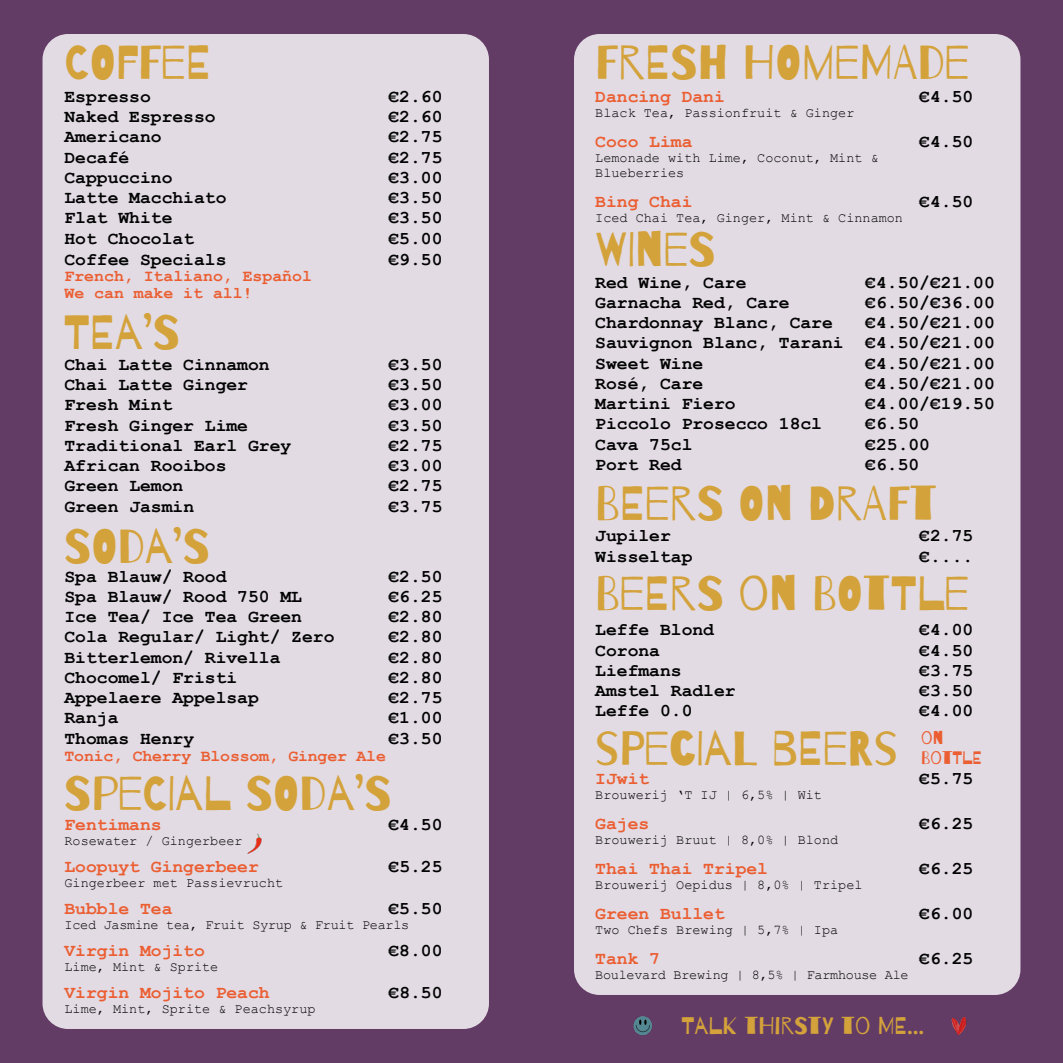
<style>
.page{position:relative;width:1063px;height:1063px;background:#633c66}
.page>*{position:absolute;margin:0;border:0;box-sizing:border-box;transform-origin:0 0}
.t1{font:48px "Barrio";color:#d4a23b}
.t2{font:24px "Barrio";letter-spacing:.03em;color:#d4a23b}
.t3{font:700 18px/20.2px "Courier New";color:#020203;text-align:justify}
.t4{font:700 18px "Courier New";color:#eb5e32}
.t5{font:700 18px "Courier New";color:#000}
.t6{font:18px/19.8px "Barrio";color:#eb5e32}
.t7{font:700 16.5px/16.5px "Courier New";color:#eb5e32}
.t8{font:13.5px/15px "Courier New";color:#020203}
.t9{font:13.5px "Courier New";letter-spacing:-.02em;color:#020203}
.s1{color:#020203}
</style>
<div class="page">
<div style="left:43px;top:34px;width:446px;height:995px;background:#e2dbe3;border-radius:26px"></div>
<img style="left:247px;top:833px;width:15px;height:21px">
<div style="left:574px;top:34px;width:446px;height:961px;background:#e2dbe3;border-radius:26px"></div>
<img style="left:633px;top:1016px;width:19px;height:20px">
<img style="left:951px;top:1016px;width:16px;height:20px">
<h1 class="t1" style="left:65px;top:37px;width:142px">COFFEE</h1>
<p class="t3" style="left:65px;top:85px;width:88px">Espresso</p>
<p class="t3" style="left:389px;top:85px;width:55px">€2.60</p>
<p class="t3" style="left:65px;top:106px;width:153px">Naked Espresso</p>
<p class="t3" style="left:389px;top:106px;width:55px">€2.60</p>
<p class="t3" style="left:65px;top:126px;width:99px">Americano</p>
<p class="t3" style="left:389px;top:126px;width:56px">€2.75</p>
<p class="t3" style="left:65px;top:146px;width:66px">Decafé</p>
<p class="t3" style="left:389px;top:146px;width:56px">€2.75</p>
<p class="t3" style="left:65px;top:166px;width:109px">Cappuccino</p>
<p class="t3" style="left:389px;top:166px;width:56px">€3.00</p>
<p class="t3" style="left:65px;top:187px;width:164px">Latte Macchiato</p>
<p class="t3" style="left:389px;top:187px;width:55px">€3.50</p>
<p class="t3" style="left:65px;top:207px;width:109px">Flat White</p>
<p class="t3" style="left:389px;top:207px;width:55px">€3.50</p>
<p class="t3" style="left:65px;top:227px;width:131px">Hot Chocolat</p>
<p class="t3" style="left:389px;top:227px;width:55px">€5.00</p>
<p class="t3" style="left:65px;top:248px;width:164px">Coffee Specials</p>
<p class="t3" style="left:389px;top:248px;width:55px">€9.50</p>
<p class="t7" style="left:65px;top:267px;width:249px">French, Italiano, Español<br>We can make it all!</p>
<h1 class="t1" style="left:64px;top:307px;width:114px">TEA’S</h1>
<p class="t3" style="left:65px;top:354px;width:207px">Chai Latte Cinnamon</p>
<p class="t3" style="left:389px;top:354px;width:55px">€3.50</p>
<p class="t3" style="left:65px;top:374px;width:185px">Chai Latte Ginger</p>
<p class="t3" style="left:389px;top:374px;width:55px">€3.50</p>
<p class="t3" style="left:65px;top:394px;width:109px">Fresh Mint</p>
<p class="t3" style="left:389px;top:394px;width:55px">€3.00</p>
<p class="t3" style="left:65px;top:414px;width:185px">Fresh Ginger Lime</p>
<p class="t3" style="left:389px;top:414px;width:55px">€3.50</p>
<p class="t3" style="left:65px;top:435px;width:228px">Traditional Earl Grey</p>
<p class="t3" style="left:389px;top:435px;width:55px">€2.75</p>
<p class="t3" style="left:65px;top:455px;width:164px">African Rooibos</p>
<p class="t3" style="left:389px;top:455px;width:55px">€3.00</p>
<p class="t3" style="left:65px;top:475px;width:120px">Green Lemon</p>
<p class="t3" style="left:389px;top:475px;width:55px">€2.75</p>
<p class="t3" style="left:65px;top:495px;width:131px">Green Jasmin</p>
<p class="t3" style="left:389px;top:495px;width:55px">€3.75</p>
<h1 class="t1" style="left:64px;top:520px;width:144px">SODA’S</h1>
<p class="t3" style="left:65px;top:565px;width:164px">Spa Blauw/ Rood</p>
<p class="t3" style="left:389px;top:565px;width:55px">€2.50</p>
<p class="t3" style="left:65px;top:585px;width:239px">Spa Blauw/ Rood 750 ML</p>
<p class="t3" style="left:389px;top:585px;width:55px">€6.25</p>
<p class="t3" style="left:65px;top:606px;width:239px">Ice Tea/ Ice Tea Green</p>
<p class="t3" style="left:389px;top:606px;width:55px">€2.80</p>
<p class="t3" style="left:65px;top:626px;width:272px">Cola Regular/ Light/ Zero</p>
<p class="t3" style="left:389px;top:626px;width:55px">€2.80</p>
<p class="t3" style="left:65px;top:646px;width:218px">Bitterlemon/ Rivella</p>
<p class="t3" style="left:389px;top:646px;width:55px">€2.80</p>
<p class="t3" style="left:65px;top:666px;width:174px">Chocomel/ Fristi</p>
<p class="t3" style="left:389px;top:666px;width:55px">€2.80</p>
<p class="t3" style="left:65px;top:687px;width:196px">Appelaere Appelsap</p>
<p class="t3" style="left:389px;top:687px;width:55px">€2.75</p>
<p class="t3" style="left:65px;top:707px;width:56px">Ranja</p>
<p class="t3" style="left:389px;top:707px;width:55px">€1.00</p>
<p class="t3" style="left:65px;top:728px;width:131px">Thomas Henry</p>
<p class="t3" style="left:389px;top:728px;width:55px">€3.50</p>
<p class="t7" style="left:65px;top:747px;width:323px">Tonic, Cherry Blossom, Ginger Ale</p>
<h1 class="t1" style="left:64px;top:768px;width:326px">SPECIAL SODA’S</h1>
<p class="t4" style="left:65px;top:814px;width:99px">Fentimans</p>
<p class="t3" style="left:389px;top:814px;width:55px">€4.50</p>
<p class="t8" style="left:65px;top:833px;width:180px">Rosewater / Gingerbeer</p>
<p class="t4" style="left:65px;top:856px;width:196px">Loopuyt Gingerbeer</p>
<p class="t3" style="left:389px;top:856px;width:55px">€5.25</p>
<p class="t8" style="left:65px;top:875px;width:220px">Gingerbeer met Passievrucht</p>
<p class="t4" style="left:65px;top:898px;width:109px">Bubble Tea</p>
<p class="t3" style="left:389px;top:898px;width:55px">€5.50</p>
<p class="t9" style="left:65px;top:917px;width:346px">Iced Jasmine tea, Fruit Syrup &amp; Fruit Pearls</p>
<p class="t4" style="left:65px;top:940px;width:142px">Virgin Mojito</p>
<p class="t3" style="left:389px;top:940px;width:55px">€8.00</p>
<p class="t8" style="left:65px;top:959px;width:155px">Lime, Mint &amp; Sprite</p>
<p class="t4" style="left:65px;top:982px;width:207px">Virgin Mojito Peach</p>
<p class="t3" style="left:389px;top:982px;width:55px">€8.50</p>
<p class="t8" style="left:65px;top:1001px;width:253px">Lime, Mint, Sprite &amp; Peachsyrup</p>
<h1 class="t1" style="left:595px;top:37px;width:376px">FRESH HOMEMADE</h1>
<p class="t4" style="left:595px;top:85px;width:131px">Dancing Dani</p>
<p class="t3" style="left:919px;top:85px;width:55px">€4.50</p>
<p class="t8" style="left:595px;top:105px;width:261px">Black Tea, Passionfruit &amp; Ginger</p>
<p class="t4" style="left:595px;top:130px;width:99px">Coco Lima</p>
<p class="t3" style="left:919px;top:130px;width:55px">€4.50</p>
<p class="t8" style="left:595px;top:150px;width:285px">Lemonade with Lime, Coconut, Mint &amp;<br>Blueberries</p>
<p class="t4" style="left:595px;top:190px;width:99px">Bing Chai</p>
<p class="t3" style="left:919px;top:190px;width:55px">€4.50</p>
<p class="t8" style="left:595px;top:210px;width:309px">Iced Chai Tea, Ginger, Mint &amp; Cinnamon</p>
<h1 class="t1" style="left:595px;top:224px;width:118px">WINES</h1>
<p class="t3" style="left:595px;top:271px;width:153px">Red Wine, Care</p>
<p class="t3" style="left:865px;top:271px;width:131px">€4.50/€21.00</p>
<p class="t3" style="left:595px;top:292px;width:196px">Garnacha Red, Care</p>
<p class="t3" style="left:865px;top:292px;width:131px">€6.50/€36.00</p>
<p class="t3" style="left:595px;top:312px;width:239px">Chardonnay Blanc, Care</p>
<p class="t3" style="left:595px;top:312px;width:401px;text-indent:270px">€4.50/€21.00<br>Sauvignon Blanc, Tarani €4.50/€21.00<br>Sweet Wine</p>
<p class="t3" style="left:865px;top:352px;width:131px">€4.50/€21.00</p>
<p class="t5" style="left:595px;top:372px;width:109px"><span class="s1">Ros</span>é, Care</p>
<p class="t3" style="left:865px;top:373px;width:131px">€4.50/€21.00</p>
<p class="t3" style="left:595px;top:393px;width:142px">Martini Fiero</p>
<p class="t3" style="left:865px;top:393px;width:131px">€4.00/€19.50</p>
<p class="t3" style="left:595px;top:413px;width:228px">Piccolo Prosecco 18cl</p>
<p class="t3" style="left:865px;top:413px;width:55px">€6.50</p>
<p class="t3" style="left:595px;top:433px;width:99px">Cava 75cl</p>
<p class="t3" style="left:865px;top:433px;width:66px">€25.00</p>
<p class="t3" style="left:595px;top:454px;width:88px">Port Red</p>
<p class="t3" style="left:865px;top:454px;width:55px">€6.50</p>
<h1 class="t1" style="left:595px;top:478px;width:343px">BEERS ON DRAFT</h1>
<p class="t3" style="left:595px;top:524px;width:77px">Jupiler</p>
<p class="t3" style="left:919px;top:524px;width:55px">€2.75</p>
<p class="t3" style="left:595px;top:545px;width:99px">Wisseltap</p>
<p class="t3" style="left:919px;top:545px;width:55px">€....</p>
<h1 class="t1" style="left:595px;top:568px;width:372px">BEERS ON BOTTLE</h1>
<p class="t3" style="left:595px;top:619px;width:120px">Leffe Blond</p>
<p class="t3" style="left:919px;top:619px;width:55px">€4.00</p>
<p class="t3" style="left:595px;top:639px;width:66px">Corona</p>
<p class="t3" style="left:919px;top:639px;width:55px">€4.50</p>
<p class="t3" style="left:595px;top:659px;width:88px">Liefmans</p>
<p class="t3" style="left:919px;top:659px;width:55px">€3.75</p>
<p class="t3" style="left:595px;top:680px;width:142px">Amstel Radler</p>
<p class="t3" style="left:919px;top:680px;width:55px">€3.50</p>
<p class="t3" style="left:595px;top:700px;width:99px">Leffe 0.0</p>
<p class="t3" style="left:919px;top:700px;width:55px">€4.00</p>
<h1 class="t1" style="left:595px;top:722px;width:304px">SPECIAL BEERS</h1>
<p class="t6" style="left:921px;top:728px;width:62px">ON<br>BOTTLE</p>
<p class="t4" style="left:595px;top:767px;width:55px">IJwit</p>
<p class="t3" style="left:919px;top:768px;width:55px">€5.75</p>
<p class="t8" style="left:595px;top:787px;width:228px">Brouwerij ‘T IJ | 6,5% | Wit</p>
<p class="t4" style="left:595px;top:812px;width:55px">Gajes</p>
<p class="t3" style="left:919px;top:813px;width:55px">€6.25</p>
<p class="t8" style="left:595px;top:832px;width:245px">Brouwerij Bruut | 8,0% | Blond</p>
<p class="t4" style="left:595px;top:857px;width:174px">Thai Thai Tripel</p>
<p class="t3" style="left:919px;top:858px;width:55px">€6.25</p>
<p class="t8" style="left:595px;top:877px;width:269px">Brouwerij Oepidus | 8,0% | Tripel</p>
<p class="t4" style="left:595px;top:902px;width:131px">Green Bullet</p>
<p class="t3" style="left:919px;top:903px;width:55px">€6.00</p>
<p class="t8" style="left:595px;top:922px;width:245px">Two Chefs Brewing | 5,7% | Ipa</p>
<p class="t4" style="left:595px;top:947px;width:66px">Tank 7</p>
<p class="t3" style="left:919px;top:948px;width:55px">€6.25</p>
<p class="t9" style="left:595px;top:967px;width:315px">Boulevard Brewing | 8,5% | Farmhouse Ale</p>
<h2 class="t2" style="left:682px;top:1012px;width:244px">TALK THIRSTY TO ME...</h2>
</div>
